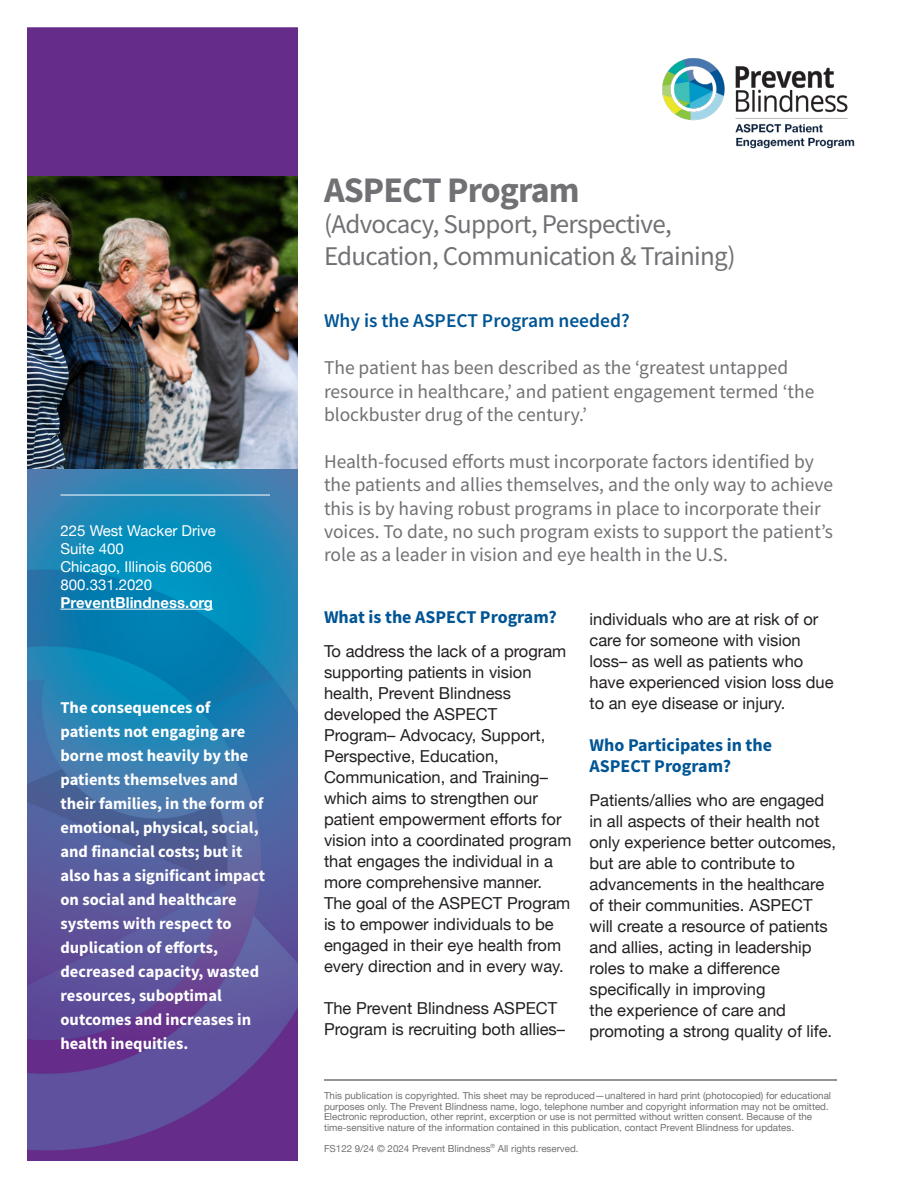
<style>
.page{position:relative;width:918px;height:1188px;background:#fff}
.page>*{position:absolute;margin:0;border:0;box-sizing:border-box;transform-origin:0 0}
.t1{font:700 36px "Source Sans Pro";letter-spacing:-.025em;color:#717074}
.t2{font:27px/31.5px "Source Sans Pro";letter-spacing:-.025em;color:#717074}
.t3{font:19.5px/23.4px "Source Sans Pro";color:#717074}
.t4{font:600 19.5px "Source Sans Pro";color:#005595}
.t5{font:700 18px/21px "Source Sans Pro";color:#005595}
.t6{font:16.5px/21px "Helvetica Neue";color:#231f20}
.t7{font:700 16.5px/24px "Source Sans Pro";color:#fff}
.t8{font:15px "Helvetica Neue";color:#fff}
.t9{font:700 15px "Helvetica Neue";color:#fff}
.t10{font:9.75px/10.5px "Helvetica Neue";color:#717074}
</style>
<div class="page">
<img style="left:662px;top:58px;width:193px;height:91px">
<img style="left:27px;top:27px;width:271px;height:1133px">
<img style="left:27px;top:176px;width:271px;height:293px">
<hr style="left:60px;top:609px;width:153px;height:1px;background:#fff">
<hr style="left:60px;top:495px;width:210px;height:1px;background:#fff">
<hr style="left:324px;top:1080px;width:513px;height:1px;background:#717074">
<p class="t8" style="left:60px;top:519px;width:157px">225 West Wacker Drive</p>
<p class="t8" style="left:60px;top:537px;width:65px">Suite 400</p>
<p class="t8" style="left:60px;top:555px;width:153px">Chicago, Illinois 60606</p>
<p class="t8" style="left:60px;top:573px;width:93px">800.331.2020</p>
<p class="t9" style="left:60px;top:591px;width:154px">PreventBlindness.org</p>
<p class="t7" style="left:60px;top:696px;width:206px">The consequences of patients not engaging are borne most heavily by the patients themselves and their families, in the form of emotional, physical, social, and financial costs; but it also has a significant impact on social and healthcare systems with respect to duplication of efforts, decreased capacity, wasted resources, suboptimal outcomes and increases in health inequities.</p>
<p class="t1" style="left:324px;top:166px;width:257px">ASPECT Program</p>
<p class="t2" style="left:324px;top:209px;width:413px">(Advocacy, Support, Perspective,<br>Education, Communication &amp; Training)</p>
<p class="t4" style="left:324px;top:308px;width:307px">Why is the ASPECT Program needed?</p>
<p class="t3" style="left:324px;top:356px;width:492px">The patient has been described as the ‘greatest untapped resource in healthcare,’ and patient engagement termed ‘the blockbuster drug of the century.’</p>
<p class="t3" style="left:324px;top:449px;width:511px">Health-focused efforts must incorporate factors identified by the patients and allies themselves, and the only way to achieve this is by having robust programs in place to incorporate their voices. To date, no such program exists to support the patient’s role as a leader in vision and eye health in the U.S.</p>
<p class="t5" style="left:324px;top:606px;width:234px">What is the ASPECT Program?</p>
<p class="t6" style="left:324px;top:642px;width:249px">To address the lack of a program supporting patients in vision health, Prevent Blindness developed the ASPECT<br>Program– Advocacy, Support,<br>Perspective, Education,<br>Communication, and Training– which aims to strengthen our patient empowerment efforts for vision into a coordinated program that engages the individual in a more comprehensive manner.<br>The goal of the ASPECT Program is to empower individuals to be engaged in their eye health from every direction and in every way.</p>
<p class="t6" style="left:324px;top:999px;width:243px">The Prevent Blindness ASPECT<br>Program is recruiting both allies–</p>
<p class="t6" style="left:590px;top:609px;width:246px">individuals who are at risk of or care for someone with vision loss– as well as patients who have experienced vision loss due to an eye disease or injury.</p>
<p class="t5" style="left:590px;top:734px;width:184px">Who Participates in the<br>ASPECT Program?</p>
<p class="t6" style="left:590px;top:791px;width:248px">Patients/allies who are engaged in all aspects of their health not only experience better outcomes, but are able to contribute to advancements in the healthcare of their communities. ASPECT will create a resource of patients and allies, acting in leadership roles to make a difference specifically in improving<br>the experience of care and promoting a strong quality of life.</p>
<p class="t10" style="left:324px;top:1091px;width:509px">This publication is copyrighted. This sheet may be reproduced—unaltered in hard print (photocopied) for educational purposes only. The Prevent Blindness name, logo, telephone number and copyright information may not be omitted.<br>Electronic reproduction, other reprint, excerption or use is not permitted without written consent. Because of the time-sensitive nature of the information contained in this publication, contact Prevent Blindness for updates.</p>
<p class="t10" style="left:324px;top:1143px;width:256px">FS122 9/24 © 2024 Prevent Blindness<sup>®</sup> All rights reserved.</p>
</div>
